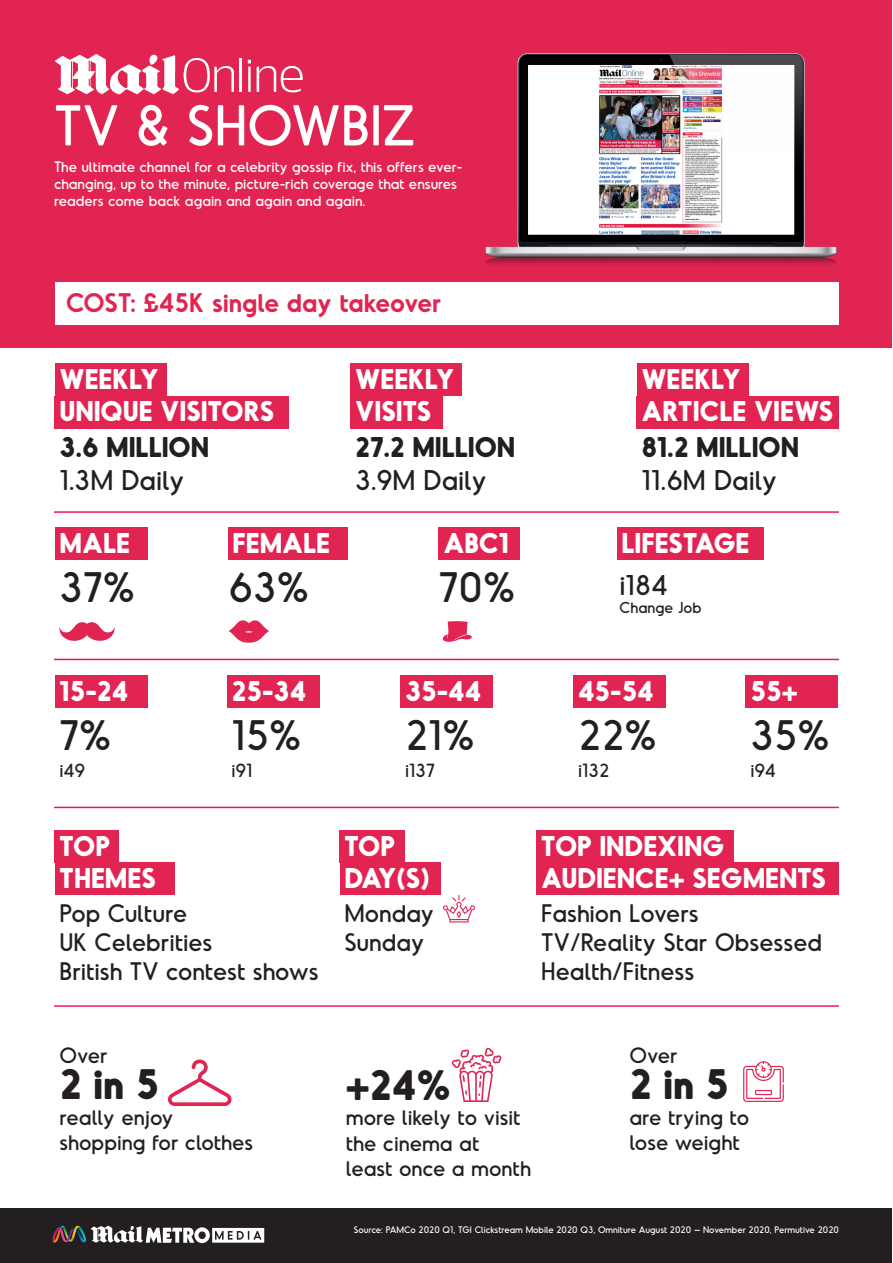
<style>
.page{position:relative;width:893px;height:1263px;background:#fff}
.page>*{position:absolute;margin:0;border:0;box-sizing:border-box;transform-origin:0 0}
.t1{font:54.45px "Odudo Soft";color:#fff}
.t2{font:40.35px "Odudo Soft";color:#231f20}
.t3{font:700 40.35px "Odudo Soft";color:#231f20}
.t4{font:700 27px/32.4px "Odudo Soft";color:#fff}
.t5{font:700 27px "Odudo Soft";color:#231f20}
.t6{font:27px "Odudo Soft";color:#231f20}
.t7{font:600 25.5px "Odudo Soft";color:#e12452}
.t8{font:24px "Odudo Soft";color:#231f20}
.t9{font:21px/25.2px "Odudo Soft";color:#231f20}
.t10{font:18px "Odudo Soft";color:#231f20}
.t11{font:15px "Odudo Soft";color:#231f20}
.t12{font:14.25px/17.1px "Odudo Soft";color:#fff}
.t13{font:9px "Odudo Soft";color:#fff}
</style>
<div class="page">
<div style="left:1px;top:0;width:891px;height:348px;background:#e12452"></div>
<div style="left:55px;top:283px;width:783px;height:42px;background:#fff"></div>
<div style="left:55px;top:364px;width:112px;height:32px;background:#e12452"></div>
<div style="left:55px;top:396px;width:234px;height:32px;background:#e12452"></div>
<div style="left:350px;top:364px;width:112px;height:32px;background:#e12452"></div>
<div style="left:350px;top:396px;width:93px;height:32px;background:#e12452"></div>
<div style="left:637px;top:364px;width:111px;height:32px;background:#e12452"></div>
<div style="left:637px;top:396px;width:202px;height:32px;background:#e12452"></div>
<hr style="left:54px;top:511px;width:785px;height:2px;background:#ed1756">
<div style="left:55px;top:527px;width:92px;height:33px;background:#e12452"></div>
<div style="left:228px;top:527px;width:119px;height:33px;background:#e12452"></div>
<div style="left:439px;top:527px;width:81px;height:33px;background:#e12452"></div>
<hr style="left:54px;top:659px;width:785px;height:1px;background:#ed1756">
<div style="left:617px;top:527px;width:146px;height:33px;background:#e12452"></div>
<div style="left:55px;top:675px;width:92px;height:33px;background:#e12452"></div>
<hr style="left:54px;top:807px;width:785px;height:1px;background:#ed1756">
<div style="left:227px;top:675px;width:92px;height:33px;background:#e12452"></div>
<div style="left:400px;top:675px;width:93px;height:33px;background:#e12452"></div>
<div style="left:573px;top:675px;width:93px;height:33px;background:#e12452"></div>
<div style="left:746px;top:675px;width:92px;height:33px;background:#e12452"></div>
<div style="left:55px;top:862px;width:119px;height:33px;background:#e12452"></div>
<div style="left:340px;top:862px;width:100px;height:33px;background:#e12452"></div>
<div style="left:55px;top:830px;width:64px;height:32px;background:#e12452"></div>
<div style="left:340px;top:830px;width:65px;height:32px;background:#e12452"></div>
<div style="left:536px;top:830px;width:198px;height:32px;background:#e12452"></div>
<div style="left:536px;top:862px;width:303px;height:33px;background:#e12452"></div>
<hr style="left:54px;top:1005px;width:785px;height:2px;background:#ed1756">
<div style="left:1px;top:1209px;width:891px;height:54px;background:#231f20"></div>
<svg style="left:53px;top:1226px;width:211px;height:18px"></svg>
<svg style="left:443px;top:621px;width:29px;height:21px"></svg>
<svg style="left:228px;top:620px;width:41px;height:23px"></svg>
<svg style="left:59px;top:622px;width:56px;height:19px"></svg>
<svg style="left:443px;top:895px;width:32px;height:27px"></svg>
<svg style="left:168px;top:1059px;width:64px;height:47px"></svg>
<img style="left:485px;top:54px;width:352px;height:211px">
<svg style="left:257px;top:65px;width:46px;height:27px"></svg>
<hr style="left:240px;top:58px;width:2px;height:34px;background:#fff">
<svg style="left:55px;top:54px;width:179px;height:40px"></svg>
<svg style="left:248px;top:60px;width:3px;height:32px"></svg>
<svg style="left:452px;top:1048px;width:49px;height:54px"></svg>
<svg style="left:743px;top:1061px;width:41px;height:41px"></svg>
<p class="t1" style="left:54px;top:91px;width:363px">TV &amp; SHOWBIZ</p>
<p class="t12" style="left:54px;top:158px;width:410px">The ultimate channel for a celebrity gossip fix, this offers ever&shy;changing, up to the minute, picture-rich coverage that ensures readers come back again and again and again.</p>
<p class="t7" style="left:66px;top:287px;width:377px">COST: £45K single day takeover</p>
<p class="t4" style="left:60px;top:362px;width:101px">WEEKLY</p>
<p class="t4" style="left:60px;top:395px;width:216px">UNIQUE VISITORS</p>
<p class="t5" style="left:60px;top:430px;width:151px">3.6 MILLION</p>
<p class="t6" style="left:60px;top:463px;width:127px">1.3M Daily</p>
<p class="t4" style="left:355px;top:362px;width:101px">WEEKLY</p>
<p class="t4" style="left:355px;top:395px;width:78px">VISITS</p>
<p class="t5" style="left:355px;top:430px;width:162px">27.2 MILLION</p>
<p class="t6" style="left:355px;top:463px;width:133px">3.9M Daily</p>
<p class="t4" style="left:60px;top:526px;width:72px">MALE</p>
<p class="t4" style="left:233px;top:526px;width:99px">FEMALE</p>
<p class="t4" style="left:443px;top:526px;width:67px">ABC1</p>
<p class="t2" style="left:60px;top:562px;width:77px">37%</p>
<p class="t2" style="left:228px;top:562px;width:82px">63%</p>
<p class="t2" style="left:439px;top:562px;width:78px">70%</p>
<p class="t4" style="left:60px;top:674px;width:70px">15-24</p>
<p class="t2" style="left:60px;top:710px;width:53px">7%</p>
<p class="t10" style="left:60px;top:759px;width:27px">i49</p>
<p class="t4" style="left:232px;top:674px;width:76px">25-34</p>
<p class="t2" style="left:232px;top:710px;width:71px">15%</p>
<p class="t10" style="left:232px;top:759px;width:23px">i91</p>
<p class="t4" style="left:405px;top:674px;width:78px">35-44</p>
<p class="t2" style="left:405px;top:710px;width:71px">21%</p>
<p class="t10" style="left:405px;top:759px;width:31px">i137</p>
<p class="t4" style="left:641px;top:362px;width:101px">WEEKLY</p>
<p class="t4" style="left:641px;top:395px;width:193px">ARTICLE VIEWS</p>
<p class="t5" style="left:641px;top:430px;width:159px">81.2 MILLION</p>
<p class="t6" style="left:641px;top:463px;width:137px">11.6M Daily</p>
<p class="t4" style="left:622px;top:526px;width:129px">LIFESTAGE</p>
<p class="t6" style="left:620px;top:568px;width:50px">i184</p>
<p class="t11" style="left:620px;top:598px;width:83px">Change Job</p>
<p class="t4" style="left:578px;top:674px;width:77px">45-54</p>
<p class="t2" style="left:578px;top:710px;width:80px">22%</p>
<p class="t10" style="left:578px;top:759px;width:33px">i132</p>
<p class="t4" style="left:750px;top:674px;width:49px">55+</p>
<p class="t2" style="left:750px;top:710px;width:81px">35%</p>
<p class="t10" style="left:750px;top:759px;width:27px">i94</p>
<p class="t4" style="left:60px;top:829px;width:98px">TOP<br>THEMES</p>
<p class="t4" style="left:344px;top:829px;width:87px">TOP<br>DAY(S)</p>
<p class="t4" style="left:541px;top:829px;width:184px">TOP INDEXING</p>
<p class="t4" style="left:541px;top:861px;width:286px">AUDIENCE+ SEGMENTS</p>
<p class="t8" style="left:60px;top:898px;width:129px">Pop Culture</p>
<p class="t8" style="left:60px;top:927px;width:155px">UK Celebrities</p>
<p class="t8" style="left:60px;top:955px;width:261px">British TV contest shows</p>
<p class="t9" style="left:60px;top:1043px;width:50px">Over</p>
<p class="t3" style="left:60px;top:1058px;width:101px">2 in 5</p>
<p class="t9" style="left:60px;top:1104px;width:195px">really enjoy shopping for clothes</p>
<p class="t8" style="left:344px;top:898px;width:91px">Monday</p>
<p class="t8" style="left:344px;top:927px;width:81px">Sunday</p>
<p class="t8" style="left:541px;top:898px;width:159px">Fashion Lovers</p>
<p class="t8" style="left:541px;top:927px;width:282px">TV/Reality Star Obsessed</p>
<p class="t8" style="left:541px;top:955px;width:155px">Health/Fitness</p>
<p class="t3" style="left:346px;top:1059px;width:106px">+24%</p>
<p class="t9" style="left:346px;top:1105px;width:176px">more likely to visit</p>
<p class="t9" style="left:346px;top:1130px;width:135px">the cinema at</p>
<p class="t9" style="left:346px;top:1155px;width:187px">least once a month</p>
<p class="t9" style="left:629px;top:1043px;width:50px">Over</p>
<p class="t3" style="left:629px;top:1058px;width:101px">2 in 5</p>
<p class="t9" style="left:629px;top:1104px;width:121px">are trying to</p>
<p class="t9" style="left:629px;top:1129px;width:112px">lose weight</p>
<p class="t13" style="left:354px;top:1224px;width:487px">Source: PAMCo 2020 Q1, TGI Clickstream Mobile 2020 Q3, Omniture August 2020 – November 2020, Permutive 2020</p>
</div>
